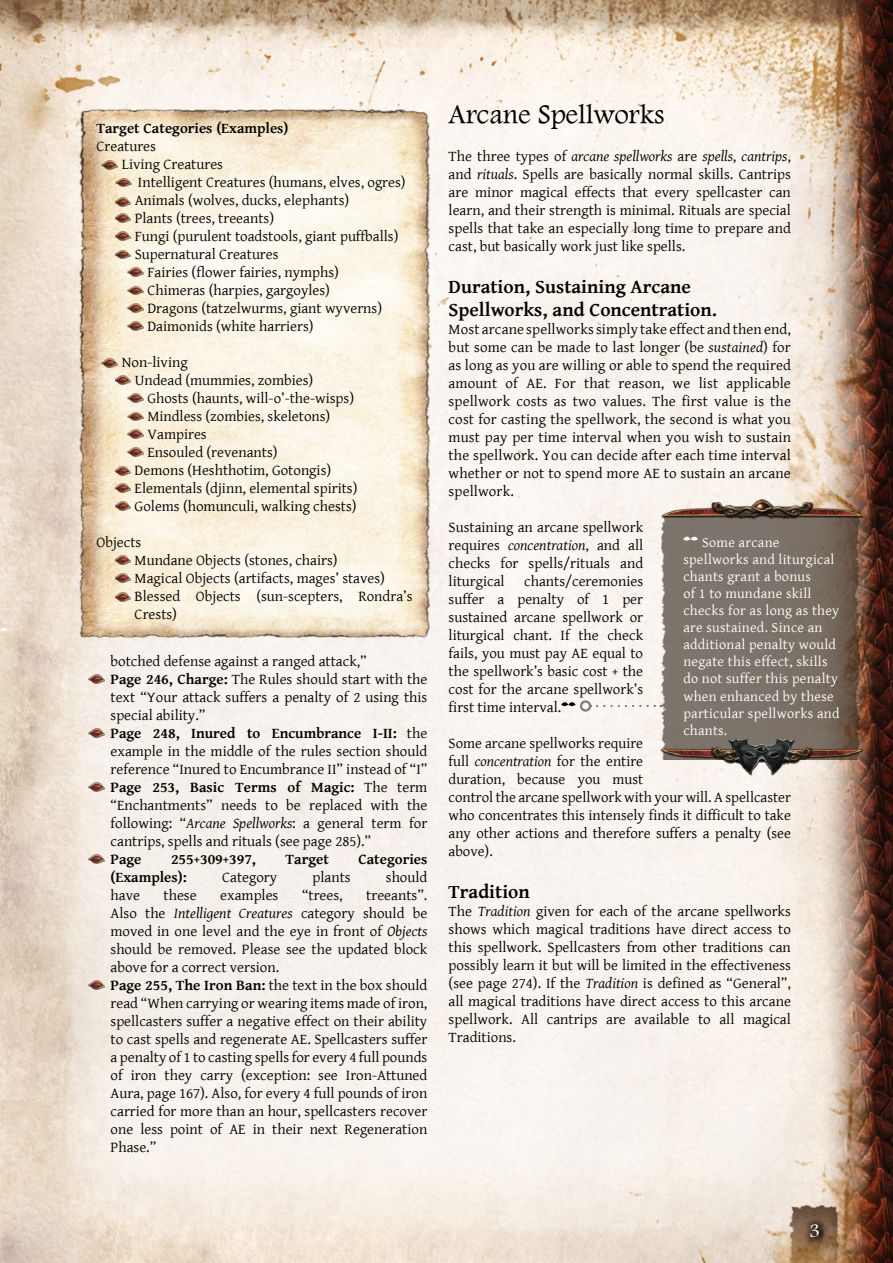
<style>
.page{position:relative;width:893px;height:1263px;background:#fff}
.page>*{position:absolute;margin:0;border:0;box-sizing:border-box;transform-origin:0 0}
.t1{font:28.35px "Andalus";color:#000}
.t2{font:700 19.5px/23.4px "Gentium Basic";color:#000}
.t3{font:19.5px "Andalus";color:#fff}
.t4{font:15px/18px "Gentium Basic";color:#000;text-align:justify}
.t5{font:700 15px "Gentium Basic";color:#000}
.t6{font:14.25px/17.1px "Gentium Basic";letter-spacing:.02em;color:#fff}
.s1{font-weight:700}
.s2{font-style:italic}
</style>
<div class="page">
<img style="left:0;top:0;width:893px;height:1263px">
<img style="left:69px;top:102px;width:375px;height:542px">
<img style="left:102px;top:160px;width:16px;height:9px">
<img style="left:116px;top:178px;width:16px;height:9px">
<img style="left:115px;top:198px;width:16px;height:8px">
<img style="left:115px;top:214px;width:16px;height:9px">
<img style="left:115px;top:232px;width:16px;height:9px">
<img style="left:115px;top:250px;width:16px;height:9px">
<img style="left:127px;top:267px;width:16px;height:9px">
<img style="left:127px;top:286px;width:16px;height:9px">
<img style="left:127px;top:304px;width:16px;height:8px">
<img style="left:127px;top:322px;width:16px;height:9px">
<img style="left:102px;top:358px;width:16px;height:9px">
<img style="left:115px;top:376px;width:16px;height:9px">
<img style="left:127px;top:394px;width:16px;height:8px">
<img style="left:127px;top:412px;width:16px;height:9px">
<img style="left:127px;top:430px;width:16px;height:9px">
<img style="left:127px;top:448px;width:16px;height:8px">
<img style="left:115px;top:466px;width:16px;height:9px">
<img style="left:115px;top:484px;width:16px;height:8px">
<img style="left:115px;top:502px;width:16px;height:9px">
<img style="left:115px;top:555px;width:16px;height:9px">
<img style="left:115px;top:574px;width:16px;height:8px">
<img style="left:115px;top:592px;width:16px;height:9px">
<img style="left:88px;top:675px;width:16px;height:8px">
<img style="left:88px;top:729px;width:16px;height:8px">
<img style="left:88px;top:783px;width:16px;height:8px">
<img style="left:88px;top:855px;width:16px;height:8px">
<img style="left:88px;top:981px;width:16px;height:8px">
<svg style="left:561px;top:702px;width:15px;height:4px"></svg>
<img style="left:662px;top:531px;width:199px;height:208px">
<img style="left:644px;top:487px;width:237px;height:44px">
<img style="left:643px;top:739px;width:237px;height:37px">
<svg style="left:683px;top:537px;width:15px;height:4px"></svg>
<svg style="left:597px;top:705px;width:64px;height:2px"></svg>
<div style="left:580px;top:700px;width:11px;height:12px;border:2px solid #000;border-radius:50%"></div>
<svg style="left:0;top:628px;width:7px;height:3px"></svg>
<div style="left:802px;top:1216px;width:31px;height:35px;background:#000;opacity:.92"></div>
<div style="left:804px;top:1218px;width:21px;height:25px;background:#000;opacity:.74"></div>
<p class="t5" style="left:96px;top:117px;width:194px">Target Categories (Examples)</p>
<p class="t4" style="left:96px;top:137px;width:61px">Creatures</p>
<p class="t4" style="left:109px;top:155px;width:115px">• Living Creatures</p>
<p class="t4" style="left:122px;top:173px;width:285px">• Intelligent Creatures (humans, elves, ogres)</p>
<p class="t4" style="left:122px;top:191px;width:229px">• Animals (wolves, ducks, elephants)</p>
<p class="t4" style="left:122px;top:209px;width:154px">• Plants (trees, treeants)</p>
<p class="t4" style="left:122px;top:227px;width:278px">• Fungi (purulent toadstools, giant puffballs)</p>
<p class="t4" style="left:122px;top:245px;width:158px">• Supernatural Creatures</p>
<p class="t4" style="left:135px;top:263px;width:206px">• Fairies (flower fairies, nymphs)</p>
<p class="t4" style="left:135px;top:281px;width:197px">• Chimeras (harpies, gargoyles)</p>
<p class="t4" style="left:135px;top:299px;width:249px">• Dragons (tatzelwurms, giant wyverns)</p>
<p class="t4" style="left:135px;top:317px;width:181px">• Daimonids (white harriers)</p>
<p class="t4" style="left:109px;top:353px;width:80px">• Non-living</p>
<p class="t4" style="left:122px;top:371px;width:193px">• Undead (mummies, zombies)</p>
<p class="t4" style="left:135px;top:389px;width:221px">• Ghosts (haunts, will-o’-the-wisps)</p>
<p class="t4" style="left:135px;top:407px;width:197px">• Mindless (zombies, skeletons)</p>
<p class="t4" style="left:135px;top:425px;width:74px">• Vampires</p>
<p class="t4" style="left:135px;top:443px;width:144px">• Ensouled (revenants)</p>
<p class="t4" style="left:122px;top:461px;width:211px">• Demons (Heshthotim, Gotongis)</p>
<p class="t4" style="left:122px;top:479px;width:237px">• Elementals (djinn, elemental spirits)</p>
<p class="t4" style="left:122px;top:497px;width:236px">• Golems (homunculi, walking chests)</p>
<p class="t4" style="left:96px;top:533px;width:46px">Objects</p>
<p class="t4" style="left:122px;top:551px;width:217px">• Mundane Objects (stones, chairs)</p>
<p class="t4" style="left:122px;top:569px;width:265px">• Magical Objects (artifacts, mages’ staves)</p>
<p class="t4" style="left:135px;top:587px;width:279px;text-indent:-13px">• Blessed Objects (sun-scepters, Rondra’s<br>Crests)</p>
<p class="t4" style="left:111px;top:652px;width:318px;text-align:left">botched defense against a ranged attack,”<br><span class="s1">Page 246, Charge:</span> The Rules should start with the text “Your attack suffers a penalty of 2 using this special ability.”<br><span class="s1">Page 248, Inured to Encumbrance I-II:</span> the example in the middle of the rules section should reference “Inured to Encumbrance II” instead of “I” <span class="s1">Page 253, Basic Terms of Magic:</span> The term “Enchantments” needs to be replaced with the following: “<span class="s2">Arcane Spellworks</span>: a general term for cantrips, spells and rituals (see page 285).”</p>
<p class="t5" style="left:111px;top:848px;width:33px">Page</p>
<p class="t5" style="left:171px;top:848px;width:86px">255+309+397,</p>
<p class="t5" style="left:285px;top:848px;width:45px">Target</p>
<p class="t5" style="left:358px;top:848px;width:71px">Categories</p>
<p class="t5" style="left:111px;top:866px;width:78px">(Examples):</p>
<p class="t4" style="left:222px;top:868px;width:57px">Category</p>
<p class="t4" style="left:313px;top:868px;width:40px">plants</p>
<p class="t4" style="left:386px;top:868px;width:43px">should</p>
<p class="t4" style="left:111px;top:886px;width:31px">have</p>
<p class="t4" style="left:164px;top:886px;width:35px">these</p>
<p class="t4" style="left:220px;top:886px;width:60px">examples</p>
<p class="t4" style="left:302px;top:886px;width:42px">“trees,</p>
<p class="t4" style="left:111px;top:886px;width:318px;text-align:left;text-indent:256px">treeants”.<br>Also the <span class="s2">Intelligent Creatures</span> category should be moved in one level and the eye in front of <span class="s2">Objects </span>should be removed. Please see the updated block above for a correct version.<br><span class="s1">Page 255, The Iron Ban:</span> the text in the box should read “When carrying or wearing items made of iron, spellcasters suffer a negative effect on their ability to cast spells and regenerate AE. Spellcasters suffer a penalty of 1 to casting spells for every 4 full pounds of iron they carry (exception: see Iron-Attuned Aura, page 167). Also, for every 4 full pounds of iron carried for more than an hour, spellcasters recover one less point of AE in their next Regeneration Phase.”</p>
<h1 class="t1" style="left:449px;top:94px;width:217px">Arcane Spellworks</h1>
<p class="t4" style="left:449px;top:147px;width:344px">The three types of <span class="s2">arcane spellworks</span> are <span class="s2">spells</span>, <span class="s2">cantrips</span>, and <span class="s2">rituals</span>. Spells are basically normal skills. Cantrips are minor magical effects that every spellcaster can learn, and their strength is minimal. Rituals are special spells that take an especially long time to prepare and cast, but basically work just like spells.</p>
<h2 class="t2" style="left:449px;top:274px;width:270px">Duration, Sustaining Arcane<br>Spellworks, and Concentration.</h2>
<p class="t4" style="left:449px;top:320px;width:344px">Most arcane spellworks simply take effect and then end, but some can be made to last longer (be <span class="s2">sustained</span>) for as long as you are willing or able to spend the required amount of AE. For that reason, we list applicable spellwork costs as two values. The first value is the cost for casting the spellwork, the second is what you must pay per time interval when you wish to sustain the spellwork. You can decide after each time interval whether or not to spend more AE to sustain an arcane spellwork.</p>
<p class="t4" style="left:449px;top:518px;width:196px">Sustaining an arcane spellwork requires <span class="s2">concentration</span>, and all checks for spells/rituals and liturgical</p>
<p class="t6" style="left:683px;top:533px;width:158px;text-indent:19px">Some arcane spellworks and liturgical chants grant a bonus<br>of 1 to mundane skill checks for as long as they are sustained. Since an additional penalty would negate this effect, skills do not suffer this penalty when enhanced by these particular spellworks and chants.</p>
<p class="t4" style="left:449px;top:572px;width:196px;text-indent:76px">chants/ceremonies suffer a penalty of 1 per sustained arcane spellwork or liturgical chant. If the check fails, you must pay AE equal to the spellwork’s basic cost + the cost for the arcane spellwork’s first time interval.</p>
<p class="t4" style="left:449px;top:734px;width:344px;text-align:left">Some arcane spellworks require<br>full <span class="s2">concentration</span> for the entire<br>duration, because you must<br>control the arcane spellwork with your will. A spellcaster who concentrates this intensely finds it difficult to take any other actions and therefore suffers a penalty (see above).</p>
<h2 class="t2" style="left:449px;top:879px;width:83px">Tradition</h2>
<p class="t4" style="left:449px;top:901px;width:344px">The <span class="s2">Tradition</span> given for each of the arcane spellworks shows which magical traditions have direct access to this spellwork. Spellcasters from other traditions can possibly learn it but will be limited in the effectiveness (see page 274). If the <span class="s2">Tradition</span> is defined as “General”, all magical traditions have direct access to this arcane spellwork. All cantrips are available to all magical Traditions.</p>
<h2 class="t3" style="left:809px;top:1216px;width:12px">3</h2>
</div>
